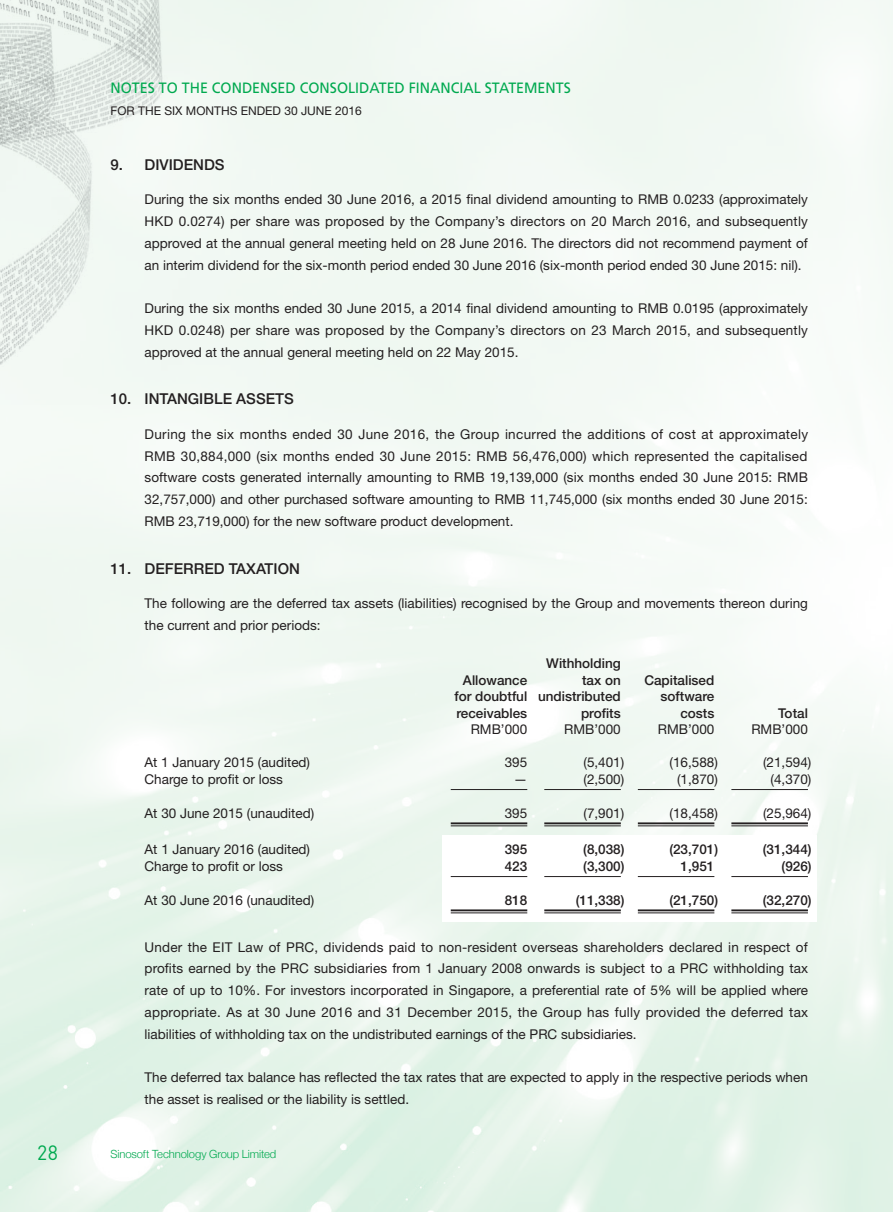
<style>
.page{position:relative;width:893px;height:1212px;background:#fff}
.page>*{position:absolute;margin:0;border:0;box-sizing:border-box;transform-origin:0 0}
.t1{font:20.4px "DIN";color:#00a94f;scale:.95 1}
.t2{font:15px "Frutiger LT Std";color:#00a94f;scale:.95 1}
.t3{font:500 15px "Helvetica Neue LT Std";color:#231f20}
.t4{font:13.5px/21.8px "Helvetica Neue LT Std";color:#231f20;text-align:justify}
.t5{font:500 13.5px "Helvetica Neue LT Std";color:#231f20}
.t6{font:12px "Helvetica Neue LT Std";color:#231f20}
.t7{font:300 11.25px "Helvetica Neue";letter-spacing:-.01em;color:#00a94f}
</style>
<div class="page">
<img style="left:0;top:0;width:189px;height:404px">
<hr style="left:451px;top:789px;width:76px;height:1px;background:#231f20">
<hr style="left:544px;top:789px;width:77px;height:1px;background:#231f20">
<hr style="left:638px;top:789px;width:76px;height:1px;background:#231f20">
<hr style="left:731px;top:789px;width:77px;height:1px;background:#231f20">
<hr style="left:451px;top:825px;width:76px;height:1px;background:#231f20">
<hr style="left:451px;top:822px;width:76px;height:2px;background:#231f20">
<hr style="left:544px;top:825px;width:77px;height:1px;background:#231f20">
<hr style="left:544px;top:822px;width:77px;height:2px;background:#231f20">
<hr style="left:638px;top:825px;width:76px;height:1px;background:#231f20">
<hr style="left:638px;top:822px;width:76px;height:2px;background:#231f20">
<hr style="left:731px;top:825px;width:77px;height:1px;background:#231f20">
<hr style="left:731px;top:822px;width:77px;height:2px;background:#231f20">
<hr style="left:451px;top:876px;width:76px;height:1px;background:#231f20">
<hr style="left:544px;top:876px;width:77px;height:1px;background:#231f20">
<hr style="left:638px;top:876px;width:76px;height:1px;background:#231f20">
<hr style="left:731px;top:876px;width:77px;height:1px;background:#231f20">
<hr style="left:451px;top:912px;width:76px;height:1px;background:#231f20">
<hr style="left:451px;top:909px;width:76px;height:2px;background:#231f20">
<hr style="left:544px;top:912px;width:77px;height:1px;background:#231f20">
<hr style="left:544px;top:909px;width:77px;height:2px;background:#231f20">
<hr style="left:638px;top:912px;width:76px;height:1px;background:#231f20">
<hr style="left:638px;top:909px;width:76px;height:2px;background:#231f20">
<hr style="left:731px;top:912px;width:77px;height:1px;background:#231f20">
<hr style="left:731px;top:909px;width:77px;height:2px;background:#231f20">
<p class="t2" style="left:111px;top:79px;width:11px">NOTE</p>
<p class="t2" style="left:148px;top:79px;width:298px">S TO THE CON DENSED CONSOLIDATED FINAN</p>
<p class="t2" style="left:451px;top:79px;width:54px">CIAL STATEMENT</p>
<p class="t2" style="left:564px;top:79px;width:9px">S</p>
<p class="t6" style="left:111px;top:103px;width:253px">FOR THE SIX MONTHS ENDED 30 JUNE 2016</p>
<p class="t3" style="left:111px;top:155px;width:116px">9. DIVIDENDS</p>
<p class="t4" style="left:145px;top:188px;width:665px">During the six months ended 30 June 2016, a 2015 final dividend amounting to RMB 0.0233 (approximately HKD 0.0274) per share was proposed by the Company’s directors on 20 March 2016, and subsequently approved at the annual general meeting held on 28 June 2016. The directors did not recommend payment of an interim dividend for the six-month period ended 30 June 2016 (six-month period ended 30 June 2015: nil).</p>
<p class="t4" style="left:145px;top:297px;width:665px">During the six months ended 30 June 2015, a 2014 final dividend amounting to RMB 0.0195 (approximately HKD 0.0248) per share was proposed by the Company’s directors on 23 March 2015, and subsequently approved at the annual general meeting held on 22 May 2015.</p>
<p class="t3" style="left:111px;top:390px;width:185px">10. INTANGIBLE ASSETS</p>
<p class="t4" style="left:145px;top:423px;width:665px">During the six months ended 30 June 2016, the Group incurred the additions of cost at approximately RMB 30,884,000 (six months ended 30 June 2015: RMB 56,476,000) which represented the capitalised software costs generated internally amounting to RMB 19,139,000 (six months ended 30 June 2015: RMB 32,757,000) and other purchased software amounting to RMB 11,745,000 (six months ended 30 June 2015:<br>RMB 23,719,000) for the new software product development.</p>
<p class="t3" style="left:111px;top:559px;width:191px">11. DEFERRED TAXATION</p>
<p class="t4" style="left:145px;top:592px;width:665px">The following are the deferred tax assets (liabilities) recognised by the Group and movements thereon during the current and prior periods:</p>
<p class="t5" style="left:546px;top:655px;width:76px">Withholding</p>
<p class="t5" style="left:463px;top:672px;width:66px">Allowance</p>
<p class="t5" style="left:582px;top:672px;width:40px">tax on</p>
<p class="t5" style="left:644px;top:672px;width:72px">Capitalised</p>
<p class="t5" style="left:454px;top:688px;width:168px">for doubtful undistributed</p>
<p class="t5" style="left:661px;top:688px;width:55px">software</p>
<p class="t5" style="left:456px;top:705px;width:72px">receivables</p>
<p class="t5" style="left:581px;top:705px;width:41px">profits</p>
<p class="t5" style="left:680px;top:705px;width:36px">costs</p>
<p class="t5" style="left:778px;top:705px;width:31px">Total</p>
<p class="t4" style="left:471px;top:718px;width:58px">RMB’000</p>
<p class="t4" style="left:564px;top:718px;width:58px">RMB’000</p>
<p class="t4" style="left:658px;top:718px;width:58px">RMB’000</p>
<p class="t4" style="left:751px;top:718px;width:58px">RMB’000</p>
<p class="t4" style="left:145px;top:751px;width:167px">At 1 January 2015 (audited)</p>
<p class="t4" style="left:505px;top:751px;width:24px">395</p>
<p class="t4" style="left:583px;top:751px;width:42px">(5,401)</p>
<p class="t4" style="left:670px;top:751px;width:50px">(16,588)</p>
<p class="t4" style="left:763px;top:751px;width:50px">(21,594)</p>
<p class="t4" style="left:145px;top:768px;width:140px">Charge to profit or loss</p>
<p class="t4" style="left:514px;top:768px;width:15px">—</p>
<p class="t4" style="left:583px;top:768px;width:42px">(2,500)</p>
<p class="t4" style="left:677px;top:768px;width:42px">(1,870)</p>
<p class="t4" style="left:771px;top:768px;width:42px">(4,370)</p>
<p class="t4" style="left:145px;top:802px;width:171px">At 30 June 2015 (unaudited)</p>
<p class="t4" style="left:505px;top:802px;width:24px">395</p>
<p class="t4" style="left:584px;top:802px;width:42px">(7,901)</p>
<p class="t4" style="left:670px;top:802px;width:50px">(18,458)</p>
<p class="t4" style="left:763px;top:802px;width:50px">(25,964)</p>
<p class="t4" style="left:145px;top:838px;width:167px">At 1 January 2016 (audited)</p>
<p class="t5" style="left:505px;top:841px;width:24px">395</p>
<p class="t5" style="left:583px;top:841px;width:43px">(8,038)</p>
<p class="t5" style="left:669px;top:841px;width:50px">(23,701)</p>
<p class="t5" style="left:763px;top:841px;width:50px">(31,344)</p>
<p class="t4" style="left:145px;top:855px;width:140px">Charge to profit or loss</p>
<p class="t5" style="left:505px;top:858px;width:24px">423</p>
<p class="t5" style="left:583px;top:858px;width:43px">(3,300)</p>
<p class="t5" style="left:681px;top:858px;width:35px">1,951</p>
<p class="t5" style="left:782px;top:858px;width:32px">(926)</p>
<p class="t4" style="left:145px;top:889px;width:171px">At 30 June 2016 (unaudited)</p>
<p class="t5" style="left:505px;top:892px;width:24px">818</p>
<p class="t5" style="left:576px;top:892px;width:50px">(11,338)</p>
<p class="t5" style="left:669px;top:892px;width:50px">(21,750)</p>
<p class="t5" style="left:763px;top:892px;width:50px">(32,270)</p>
<p class="t4" style="left:145px;top:936px;width:665px">Under the EIT Law of PRC, dividends paid to non-resident overseas shareholders declared in respect of profits earned by the PRC subsidiaries from 1 January 2008 onwards is subject to a PRC withholding tax rate of up to 10%. For investors incorporated in Singapore, a preferential rate of 5% will be applied where appropriate. As at 30 June 2016 and 31 December 2015, the Group has fully provided the deferred tax liabilities of withholding tax on the undistributed earnings of the PRC subsidiaries.</p>
<p class="t4" style="left:145px;top:1066px;width:665px">The deferred tax balance has reflected the tax rates that are expected to apply in the respective periods when the asset is realised or the liability is settled.</p>
<h1 class="t1" style="left:37px;top:1140px;width:23px">28</h1>
<p class="t7" style="left:111px;top:1145px;width:167px">Sinosoft Technology Group Limited</p>
</div>
